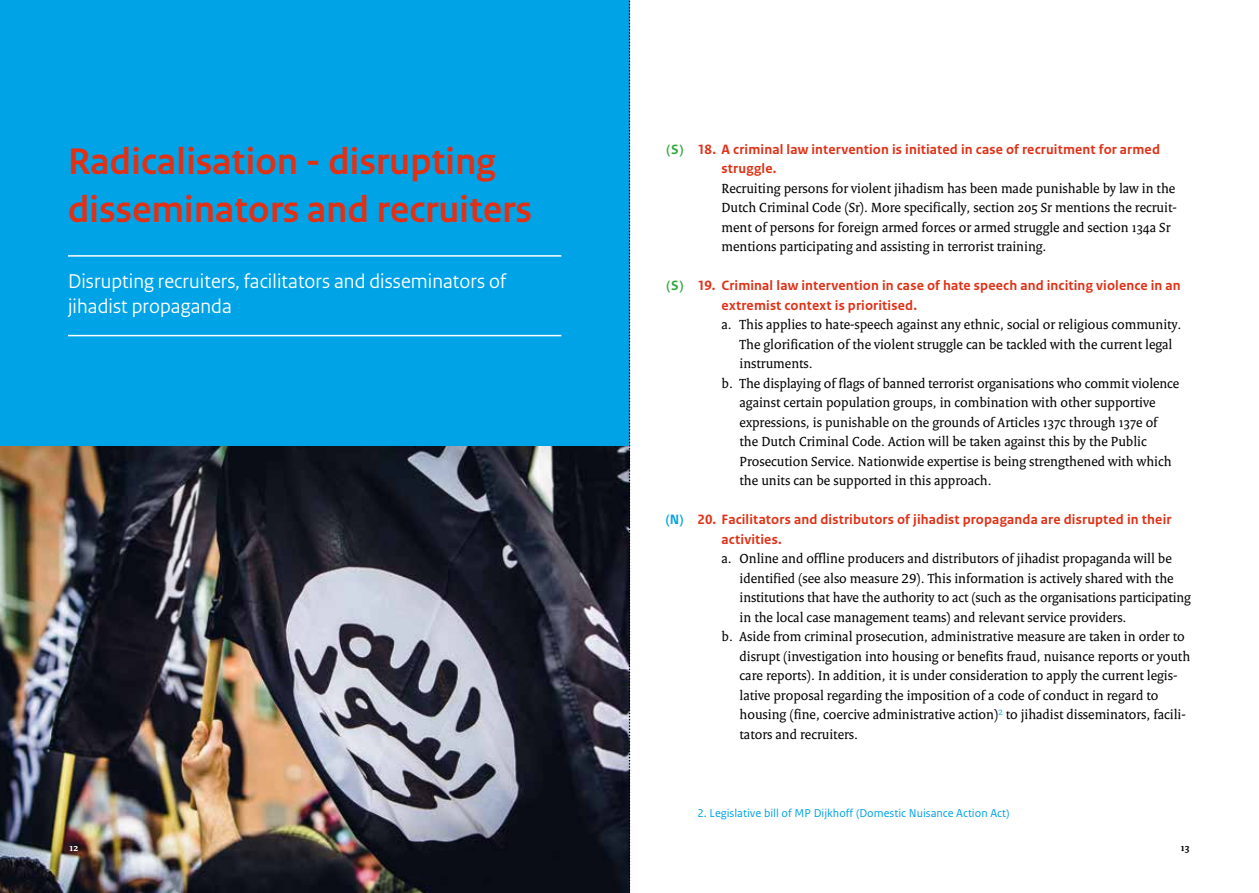
<style>
.page{position:relative;width:1259px;height:893px;background:#fff}
.page>*{position:absolute;margin:0;border:0;box-sizing:border-box;transform-origin:0 0}
.t1{font:700 39px/48px "Rijksoverheid Sans Heading";letter-spacing:.01em;color:#e03116}
.t2{font:21px/25.2px "Rijksoverheid Sans Heading";letter-spacing:.005em;color:#fff}
.t3{font:14.25px/19.5px "Rijksoverheid Serif";color:#000}
.t4{font:700 14.25px/19.5px "Rijksoverheid Sans Text";letter-spacing:.01em;color:#e03116}
.t5{font:700 14.25px "Rijksoverheid Sans Text";color:#2fa63a}
.t6{font:700 14.25px "Rijksoverheid Sans Text";color:#00a3e6}
.t7{font:12px "Rijksoverheid Sans Text";color:#00a3e6}
.t8{font:700 10.5px "Rijksoverheid Serif";color:#000}
.t9{font:700 10.5px "Rijksoverheid Serif";color:#fff}
</style>
<div class="page">
<div style="left:0;top:0;width:629px;height:893px;background:#00a3e6"></div>
<img style="left:0;top:446px;width:629px;height:447px">
<hr style="left:68px;top:255px;width:493px;height:2px;background:#fff">
<hr style="left:68px;top:335px;width:493px;height:1px;background:#fff">
<svg style="left:629px;top:0;width:1px;height:893px"></svg>
<h1 class="t1" style="left:68px;top:138px;width:465px">Radicalisation - disrupting disseminators and recruiters</h1>
<h2 class="t2" style="left:68px;top:269px;width:439px">Disrupting recruiters, facilitators and disseminators of jihadist propaganda</h2>
<p class="t9" style="left:70px;top:841px;width:10px">12</p>
<p class="t5" style="left:666px;top:141px;width:18px">(S)</p>
<p class="t5" style="left:666px;top:278px;width:18px">(S)</p>
<p class="t6" style="left:666px;top:512px;width:19px">(N)</p>
<p class="t4" style="left:721px;top:140px;width:440px;text-indent:-24px">18. A criminal law intervention is initiated in case of recruitment for armed struggle.</p>
<p class="t3" style="left:721px;top:178px;width:457px">Recruiting persons for violent jihadism has been made punishable by law in the Dutch Criminal Code (Sr). More specifically, section 205 Sr mentions the recruit&shy;ment of persons for foreign armed forces or armed struggle and section 134a Sr mentions participating and assisting in terrorist training.</p>
<p class="t4" style="left:721px;top:276px;width:461px;text-indent:-24px">19. Criminal law intervention in case of hate speech and inciting violence in an extremist context is prioritised.</p>
<p class="t3" style="left:721px;top:315px;width:461px">a. This applies to hate-speech against any ethnic, social or religious community.</p>
<p class="t3" style="left:739px;top:334px;width:434px">The glorification of the violent struggle can be tackled with the current legal</p>
<p class="t3" style="left:739px;top:354px;width:75px">instruments.</p>
<p class="t3" style="left:721px;top:373px;width:459px">b. The displaying of flags of banned terrorist organisations who commit violence</p>
<p class="t3" style="left:739px;top:393px;width:417px">against certain population groups, in combination with other supportive</p>
<p class="t3" style="left:739px;top:412px;width:419px">expressions, is punishable on the grounds of Articles 137c through 137e of</p>
<p class="t3" style="left:739px;top:432px;width:409px">the Dutch Criminal Code. Action will be taken against this by the Public</p>
<p class="t3" style="left:739px;top:451px;width:433px">Prosecution Service. Nationwide expertise is being strengthened with which</p>
<p class="t3" style="left:739px;top:471px;width:254px">the units can be supported in this approach.</p>
<p class="t4" style="left:721px;top:510px;width:451px;text-indent:-24px">20. Facilitators and distributors of jihadist propaganda are disrupted in their activities.</p>
<p class="t3" style="left:721px;top:549px;width:452px">a. Online and offline producers and distributors of jihadist propaganda will be</p>
<p class="t3" style="left:739px;top:568px;width:435px">identified (see also measure 29). This information is actively shared with the</p>
<p class="t3" style="left:739px;top:588px;width:453px">institutions that have the authority to act (such as the organisations participating</p>
<p class="t3" style="left:739px;top:607px;width:388px">in the local case management teams) and relevant service providers.</p>
<p class="t3" style="left:721px;top:627px;width:465px">b. Aside from criminal prosecution, administrative measure are taken in order to</p>
<p class="t3" style="left:739px;top:646px;width:452px">disrupt (investigation into housing or benefits fraud, nuisance reports or youth</p>
<p class="t3" style="left:739px;top:666px;width:439px">care reports). In addition, it is under consideration to apply the current legis-</p>
<p class="t3" style="left:739px;top:685px;width:420px">lative proposal regarding the imposition of a code of conduct in regard to</p>
<p class="t3" style="left:739px;top:705px;width:448px">housing (fine, coercive administrative action)<sup>2</sup> to jihadist disseminators, facili-</p>
<p class="t3" style="left:739px;top:724px;width:120px">tators and recruiters.</p>
<p class="t7" style="left:697px;top:806px;width:313px">2. Legislative bill of MP Dijkhoff (Domestic Nuisance Action Act)</p>
<p class="t8" style="left:1180px;top:841px;width:10px">13</p>
</div>
